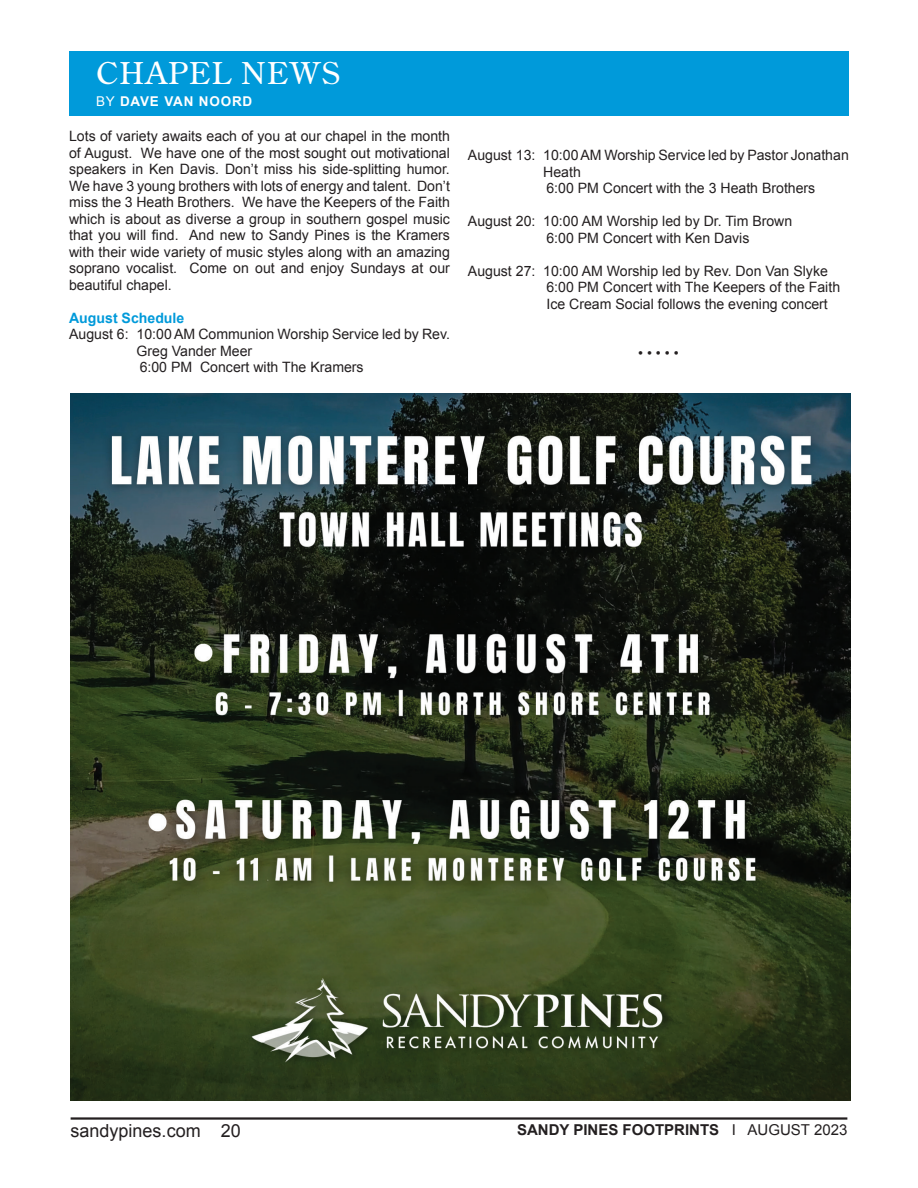
<style>
.page{position:relative;width:918px;height:1188px;background:#fff}
.page>*{position:absolute;margin:0;border:0;box-sizing:border-box;transform-origin:0 0}
.t1{font:30px "Century Old Style Std";letter-spacing:.04em;color:#fff;scale:1.08 1}
.t2{font:18px "Arial";color:#231f20}
.t3{font:700 15px "Arial";color:#231f20}
.t4{font:14.25px/16.5px "Arial";color:#231f20}
.t5{font:700 14.25px "Arial";color:#009ada}
.t6{font:700 13.5px "Arial";letter-spacing:.06em;color:#fff}
.s1{font-weight:400}
</style>
<div class="page">
<hr style="left:71px;top:1117px;width:776px;height:3px;background:#231f20">
<div style="left:69px;top:51px;width:780px;height:65px;background:#009ada"></div>
<img style="left:71px;top:393px;width:779px;height:708px">
<h1 class="t1" style="left:96px;top:54px;width:227px">CHAPEL NEWS</h1>
<p class="t6" style="left:96px;top:93px;width:158px"><span class="s1">BY</span> DAVE VAN NOORD</p>
<p class="t4" style="left:69px;top:128px;width:382px;text-align:justify">Lots of variety awaits each of you at our chapel in the month of August. We have one of the most sought out motivational speakers in Ken Davis. Don’t miss his side-splitting humor.<br>We have 3 young brothers with lots of energy and talent. Don’t miss the 3 Heath Brothers. We have the Keepers of the Faith which is about as diverse a group in southern gospel music that you will find. And new to Sandy Pines is the Kramers with their wide variety of music styles along with an amazing soprano vocalist. Come on out and enjoy Sundays at our beautiful chapel.</p>
<p class="t5" style="left:69px;top:309px;width:117px">August Schedule</p>
<p class="t4" style="left:137px;top:326px;width:315px;text-indent:-67px">August 6: 10:00 AM Communion Worship Service led by Rev.<br>Greg Vander Meer<br>6:00 PM Concert with The Kramers</p>
<p class="t4" style="left:543px;top:147px;width:307px;text-indent:-75px">August 13: 10:00 AM Worship Service led by Pastor Jonathan<br>Heath<br>6:00 PM Concert with the 3 Heath Brothers</p>
<p class="t4" style="left:546px;top:213px;width:247px;text-indent:-78px">August 20: 10:00 AM Worship led by Dr. Tim Brown<br>6:00 PM Concert with Ken Davis</p>
<p class="t4" style="left:546px;top:263px;width:295px;text-indent:-78px">August 27: 10:00 AM Worship led by Rev. Don Van Slyke<br>6:00 PM Concert with The Keepers of the Faith<br>Ice Cream Social follows the evening concert</p>
<p class="t4" style="left:638px;top:345px;width:42px">• • • • •</p>
<p class="t2" style="left:71px;top:1119px;width:172px">sandypines.com 20</p>
<p class="t3" style="left:517px;top:1119px;width:332px">SANDY PINES FOOTPRINTS <span class="s1">I AUGUST 2023</span></p>
</div>
